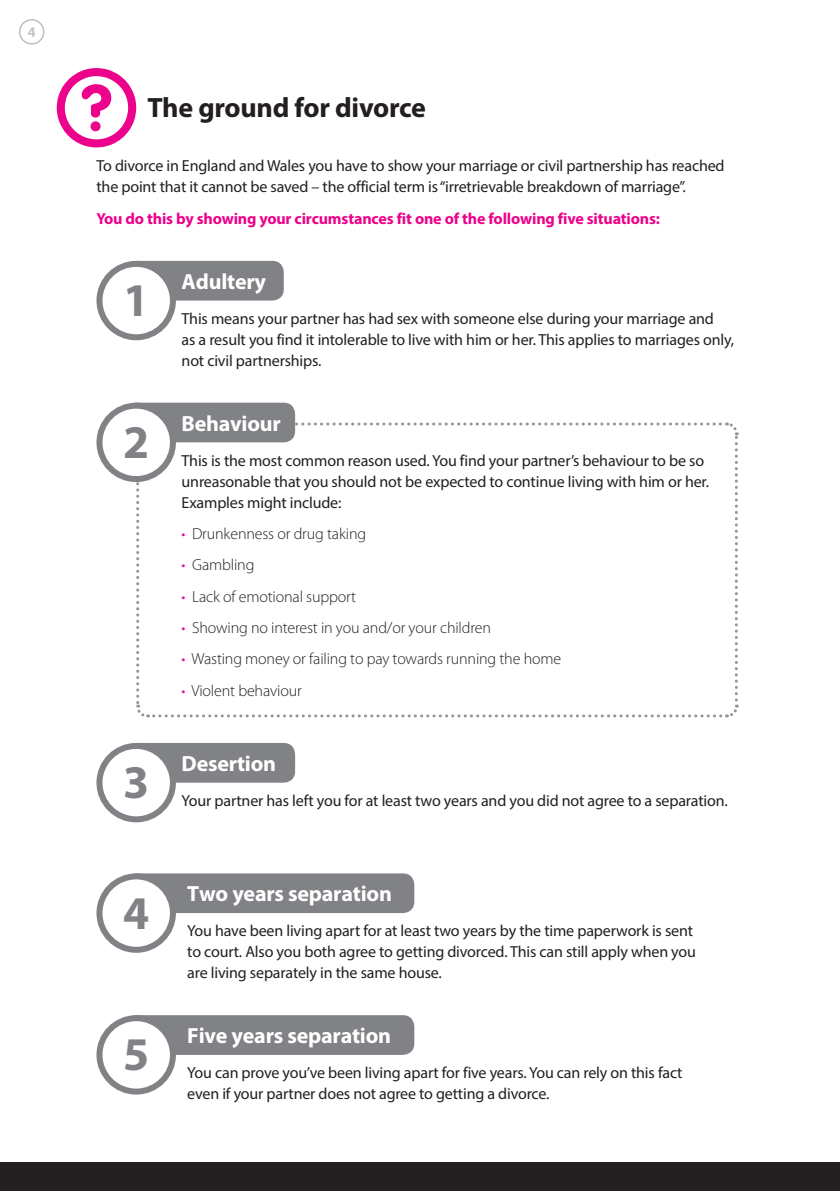
<style>
.page{position:relative;width:840px;height:1191px;background:#fff}
.page>*{position:absolute;margin:0;border:0;box-sizing:border-box;transform-origin:0 0}
.t1{font:700 47px "Myriad Pro";color:#808285}
.t2{font:700 28px "Myriad Pro";letter-spacing:-.01em;color:#231f20}
.t3{font:700 22px "Myriad Pro";letter-spacing:-.01em;color:#fff}
.t4{font:16px/21px "Myriad Pro";letter-spacing:-.01em;color:#231f20}
.t5{font:300 16px "Myriad Pro";letter-spacing:-.01em;color:#231f20}
.t6{font:700 16px "Myriad Pro";letter-spacing:-.01em;color:#ed028c}
.t7{font:600 14.6px "Myriad Pro";color:#bcbdc0}
.s1{color:#ed028c}
</style>
<div class="page">
<div style="left:19px;top:19px;width:25px;height:26px;border:1px solid #bcbdc0;border-radius:50%"></div>
<svg style="left:57px;top:68px;width:79px;height:79px"></svg>
<div style="left:125px;top:261px;width:158px;height:39px;background:#808285;border-radius:11px"></div>
<div style="left:99px;top:264px;width:74px;height:73px;background:#fff;border-radius:50%"></div>
<div style="left:96px;top:261px;width:80px;height:79px;border:6px solid #808285;border-radius:50%"></div>
<svg style="left:136px;top:421px;width:603px;height:297px"></svg>
<div style="left:125px;top:403px;width:170px;height:39px;background:#808285;border-radius:11px"></div>
<div style="left:99px;top:406px;width:74px;height:73px;background:#fff;border-radius:50%"></div>
<div style="left:96px;top:403px;width:80px;height:79px;border:6px solid #808285;border-radius:50%"></div>
<div style="left:125px;top:743px;width:170px;height:39px;background:#808285;border-radius:11px"></div>
<div style="left:99px;top:746px;width:74px;height:73px;background:#fff;border-radius:50%"></div>
<div style="left:96px;top:743px;width:80px;height:79px;border:6px solid #808285;border-radius:50%"></div>
<div style="left:125px;top:873px;width:289px;height:40px;background:#808285;border-radius:11px"></div>
<div style="left:99px;top:876px;width:74px;height:73px;background:#fff;border-radius:50%"></div>
<div style="left:96px;top:873px;width:80px;height:79px;border:6px solid #808285;border-radius:50%"></div>
<div style="left:125px;top:1015px;width:289px;height:39px;background:#808285;border-radius:11px"></div>
<div style="left:99px;top:1018px;width:74px;height:73px;background:#fff;border-radius:50%"></div>
<div style="left:96px;top:1015px;width:80px;height:79px;border:6px solid #808285;border-radius:50%"></div>
<div style="left:0;top:1162px;width:839px;height:29px;background:#231f20"></div>
<p class="t7" style="left:28px;top:23px;width:9px">4</p>
<h2 class="t2" style="left:147px;top:90px;width:280px">The ground for divorce</h2>
<p class="t4" style="left:96px;top:155px;width:629px">To divorce in England and Wales you have to show your marriage or civil partnership has reached the point that it cannot be saved – the official term is “irretrievable breakdown of marriage”.</p>
<p class="t6" style="left:96px;top:208px;width:565px">You do this by showing your circumstances fit one of the following five situations:</p>
<h1 class="t1" style="left:123px;top:269px;width:28px">1</h1>
<h1 class="t1" style="left:123px;top:411px;width:28px">2</h1>
<h1 class="t1" style="left:123px;top:751px;width:28px">3</h1>
<h1 class="t1" style="left:123px;top:882px;width:28px">4</h1>
<h1 class="t1" style="left:123px;top:1023px;width:28px">5</h1>
<h3 class="t3" style="left:181px;top:267px;width:86px">Adultery</h3>
<p class="t4" style="left:181px;top:308px;width:553px">This means your partner has had sex with someone else during your marriage and<br>as a result you find it intolerable to live with him or her. This applies to marriages only, not civil partnerships.</p>
<h3 class="t3" style="left:181px;top:409px;width:101px">Behaviour</h3>
<p class="t4" style="left:181px;top:449px;width:528px">This is the most common reason used. You find your partner’s behaviour to be so unreasonable that you should not be expected to continue living with him or her.<br>Examples might include:</p>
<p class="t5" style="left:181px;top:524px;width:186px"><span class="s1">•</span> Drunkenness or drug taking</p>
<p class="t5" style="left:181px;top:555px;width:74px"><span class="s1">•</span> Gambling</p>
<p class="t5" style="left:181px;top:587px;width:176px"><span class="s1">•</span> Lack of emotional support</p>
<p class="t5" style="left:181px;top:618px;width:311px"><span class="s1">•</span> Showing no interest in you and/or your children</p>
<p class="t5" style="left:181px;top:649px;width:381px"><span class="s1">•</span> Wasting money or failing to pay towards running the home</p>
<p class="t5" style="left:181px;top:681px;width:122px"><span class="s1">•</span> Violent behaviour</p>
<h3 class="t3" style="left:181px;top:749px;width:96px">Desertion</h3>
<p class="t4" style="left:181px;top:790px;width:547px">Your partner has left you for at least two years and you did not agree to a separation.</p>
<h3 class="t3" style="left:187px;top:879px;width:206px">Two years separation</h3>
<p class="t4" style="left:187px;top:920px;width:510px">You have been living apart for at least two years by the time paperwork is sent to court. Also you both agree to getting divorced. This can still apply when you are living separately in the same house.</p>
<h3 class="t3" style="left:187px;top:1021px;width:205px">Five years separation</h3>
<p class="t4" style="left:187px;top:1062px;width:496px">You can prove you’ve been living apart for five years. You can rely on this fact even if your partner does not agree to getting a divorce.</p>
</div>
